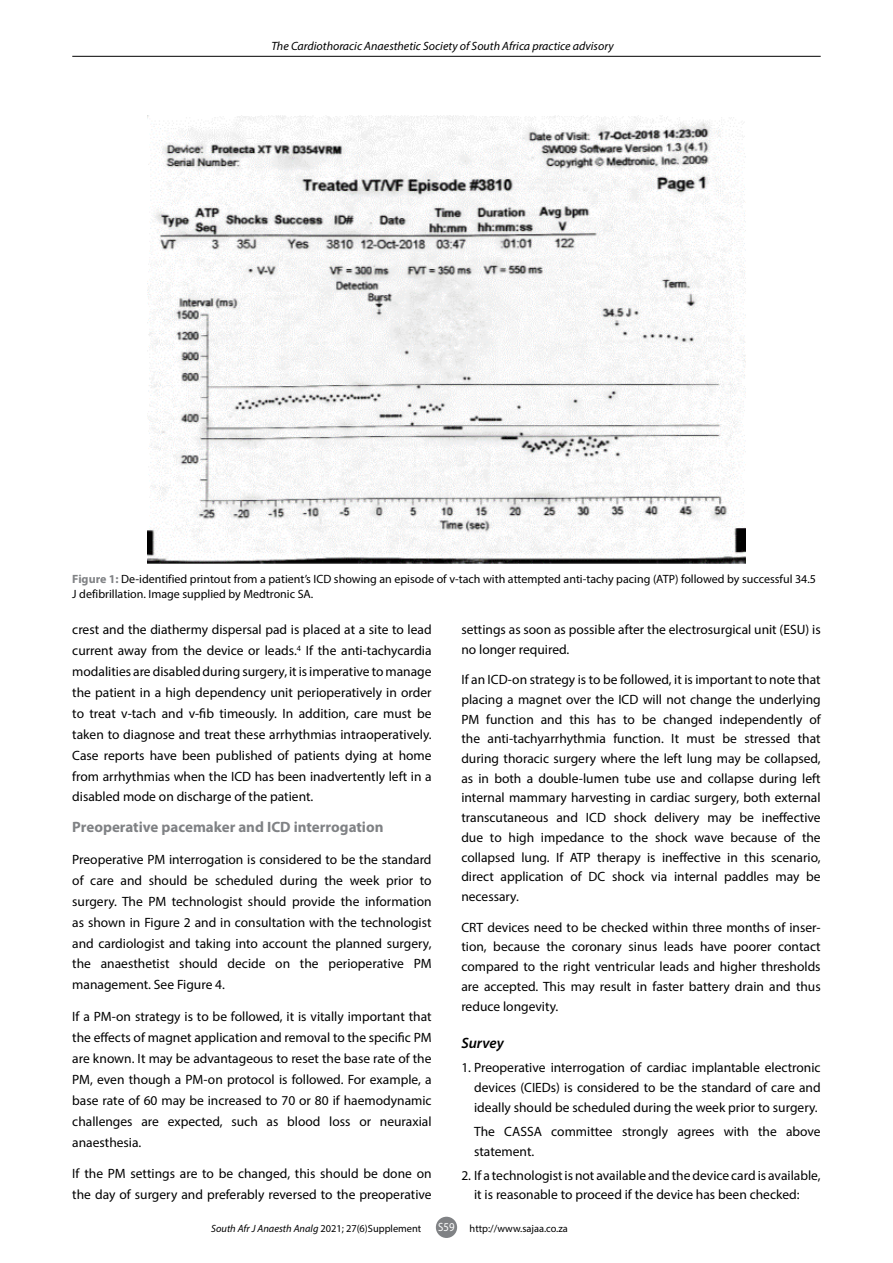
<style>
.page{position:relative;width:893px;height:1263px;background:#fff}
.page>*{position:absolute;margin:0;border:0;box-sizing:border-box;transform-origin:0 0}
.t1{font:700 15px "Myriad Pro";color:#808285}
.t2{font:italic 600 15px "Myriad Pro";color:#000}
.t3{font:13.5px/21px "Myriad Pro";color:#000;text-align:justify}
.t4{font:12px/15px "Myriad Pro";color:#000}
.t5{font:italic 12px "Myriad Pro";color:#000}
.t6{font:12px "Myriad Pro";color:#fff;scale:.9 1}
.t7{font:italic 10.5px "Myriad Pro";color:#000}
.t8{font:10.5px "Myriad Pro";color:#000}
.s1{font-weight:700;color:#808285}
.s2{font-style:normal}
</style>
<div class="page">
<div style="left:436px;top:1217px;width:21px;height:21px;background:#808285;border-radius:50%"></div>
<hr style="left:72px;top:56px;width:749px;height:1px;background:#000">
<img style="left:147px;top:115px;width:599px;height:449px">
<p class="t5" style="left:271px;top:38px;width:344px">The Cardiothoracic Anaesthetic Society of South Africa practice advisory</p>
<p class="t4" style="left:72px;top:571px;width:745px"><span class="s1">Figure 1:</span> De-identified printout from a patient’s ICD showing an episode of v-tach with attempted anti-tachy pacing (ATP) followed by successful 34.5<br>J defibrillation. Image supplied by Medtronic SA.</p>
<p class="t3" style="left:72px;top:619px;width:361px">crest and the diathermy dispersal pad is placed at a site to lead current away from the device or leads.<sup>4</sup> If the anti-tachycardia modalities are disabled during surgery, it is imperative to manage the patient in a high dependency unit perioperatively in order to treat v-tach and v-fib timeously. In addition, care must be taken to diagnose and treat these arrhythmias intraoperatively.<br>Case reports have been published of patients dying at home from arrhythmias when the ICD has been inadvertently left in a disabled mode on discharge of the patient.</p>
<p class="t1" style="left:72px;top:817px;width:313px">Preoperative pacemaker and ICD interrogation</p>
<p class="t3" style="left:72px;top:848px;width:361px">Preoperative PM interrogation is considered to be the standard of care and should be scheduled during the week prior to surgery. The PM technologist should provide the information as shown in Figure 2 and in consultation with the technologist and cardiologist and taking into account the planned surgery, the anaesthetist should decide on the perioperative PM management. See Figure 4.</p>
<p class="t3" style="left:72px;top:1006px;width:361px">If a PM-on strategy is to be followed, it is vitally important that the effects of magnet application and removal to the specific PM are known. It may be advantageous to reset the base rate of the PM, even though a PM-on protocol is followed. For example, a base rate of 60 may be increased to 70 or 80 if haemodynamic challenges are expected, such as blood loss or neuraxial anaesthesia.</p>
<p class="t3" style="left:72px;top:1163px;width:361px">If the PM settings are to be changed, this should be done on the day of surgery and preferably reversed to the preoperative</p>
<p class="t3" style="left:461px;top:619px;width:361px;line-height:19.8px">settings as soon as possible after the electrosurgical unit (ESU) is no longer required.</p>
<p class="t3" style="left:461px;top:669px;width:361px;line-height:19.8px">If an ICD-on strategy is to be followed, it is important to note that placing a magnet over the ICD will not change the underlying PM function and this has to be changed independently of the anti-tachyarrhythmia function. It must be stressed that during thoracic surgery where the left lung may be collapsed, as in both a double-lumen tube use and collapse during left internal mammary harvesting in cardiac surgery, both external transcutaneous and ICD shock delivery may be ineffective due to high impedance to the shock wave because of the collapsed lung. If ATP therapy is ineffective in this scenario, direct application of DC shock via internal paddles may be necessary.</p>
<p class="t3" style="left:461px;top:917px;width:361px;line-height:19.8px">CRT devices need to be checked within three months of inser&shy;tion, because the coronary sinus leads have poorer contact compared to the right ventricular leads and higher thresholds are accepted. This may result in faster battery drain and thus reduce longevity.</p>
<p class="t2" style="left:461px;top:1034px;width:44px">Survey</p>
<p class="t3" style="left:474px;top:1058px;width:348px;line-height:19.8px;text-indent:-13px">1. Preoperative interrogation of cardiac implantable electronic devices (CIEDs) is considered to be the standard of care and ideally should be scheduled during the week prior to surgery.</p>
<p class="t3" style="left:474px;top:1121px;width:348px;line-height:19.8px">The CASSA committee strongly agrees with the above statement.</p>
<p class="t3" style="left:474px;top:1165px;width:348px;line-height:19.8px;text-indent:-13px">2. If a technologist is not available and the device card is available, it is reasonable to proceed if the device has been checked:</p>
<p class="t6" style="left:438px;top:1220px;width:20px">S59</p>
<p class="t7" style="left:211px;top:1221px;width:212px">South Afr J Anaesth Analg <span class="s2">2021; 27(6)Supplement</span></p>
<p class="t8" style="left:470px;top:1221px;width:100px">http://www.sajaa.co.za</p>
</div>
